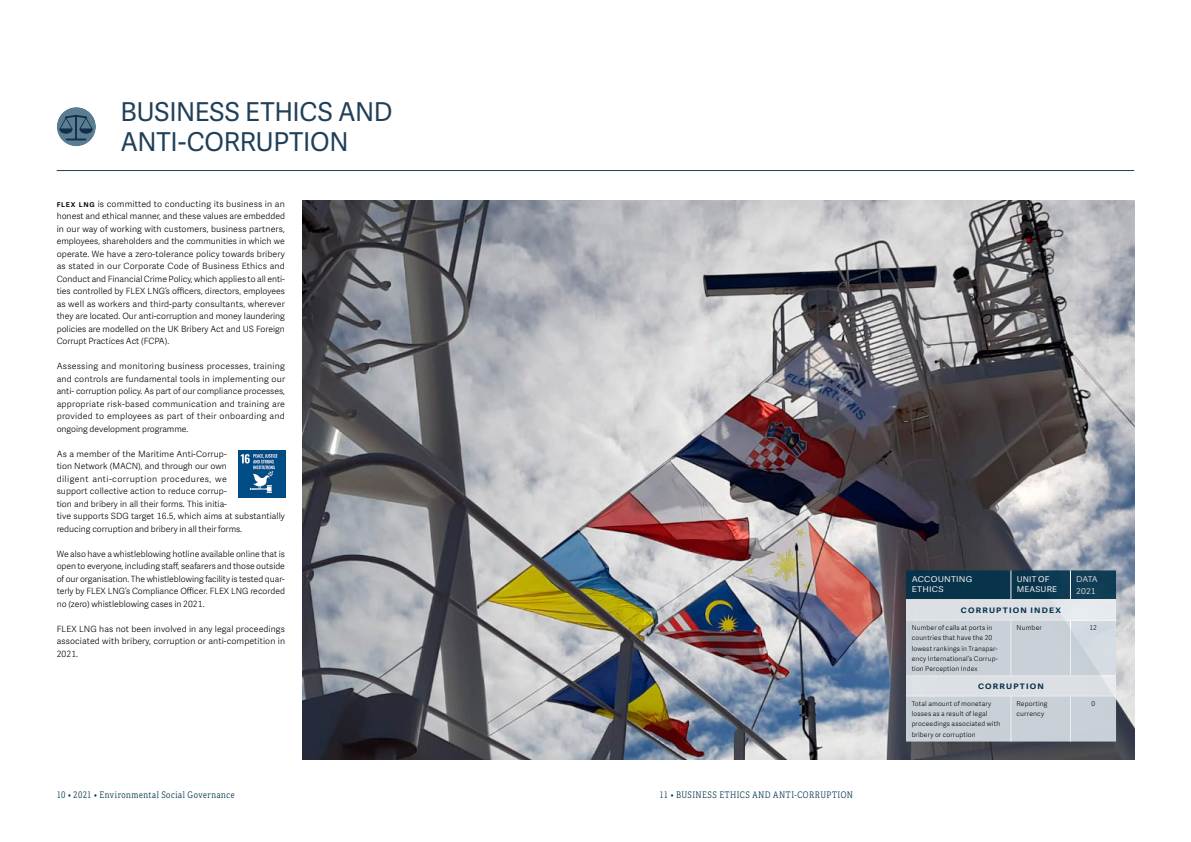
<style>
.page{position:relative;width:1191px;height:842px;background:#fff}
.page>*{position:absolute;margin:0;border:0;box-sizing:border-box;transform-origin:0 0}
.t1{font:26px/30px "Adelle Sans";letter-spacing:-.01em;color:#203f58}
.t2{font:9px "Adelle Condensed Lt";letter-spacing:.055em;color:#03334c}
.t3{font:300 8.6px/12.5px "Adelle Sans";color:#000;text-align:justify}
.t4{font:8px/10px "Adelle Sans";letter-spacing:.02em;color:#fff;scale:1.12 1}
.t5{font:8px/10px "Adelle Sans";letter-spacing:.02em;color:#fff;scale:1.05 1}
.t6{font:300 8px/11.9px "Adelle Sans";letter-spacing:-.025em;color:#fff;scale:1.09 1}
.t7{font:700 7.6px "Adelle Sans";letter-spacing:.135em;color:#03334c;scale:1.13 1}
.t8{font:300 6.7px/10.1px "Adelle Sans";letter-spacing:.02em;color:#000}
.s1{font-weight:600}
</style>
<div class="page">
<div style="left:57px;top:107px;width:39px;height:39px;background:#5a7d92;border-radius:50%"></div>
<svg style="left:59px;top:115px;width:34px;height:25px"></svg>
<img style="left:302px;top:200px;width:832px;height:560px">
<hr style="left:57px;top:170px;width:1077px;height:1px;background:#203f58">
<svg style="left:906px;top:570px;width:210px;height:171px;background:#aebac3"></svg>
<hr style="left:906px;top:599px;width:105px;height:1px;background:#fff">
<hr style="left:1011px;top:599px;width:59px;height:1px;background:#fff">
<hr style="left:1070px;top:599px;width:46px;height:1px;background:#fff">
<hr style="left:906px;top:620px;width:105px;height:1px;background:#fff">
<hr style="left:1011px;top:620px;width:59px;height:1px;background:#fff">
<hr style="left:1010px;top:621px;width:1px;height:54px;background:#fff">
<hr style="left:1070px;top:620px;width:46px;height:1px;background:#fff">
<hr style="left:1070px;top:621px;width:1px;height:54px;background:#fff">
<hr style="left:1010px;top:697px;width:1px;height:44px;background:#fff">
<hr style="left:1070px;top:697px;width:1px;height:44px;background:#fff">
<hr style="left:906px;top:675px;width:105px;height:1px;background:#fff">
<hr style="left:1011px;top:675px;width:59px;height:1px;background:#fff">
<hr style="left:1070px;top:675px;width:46px;height:1px;background:#fff">
<hr style="left:906px;top:696px;width:105px;height:1px;background:#fff">
<hr style="left:1011px;top:696px;width:59px;height:1px;background:#fff">
<hr style="left:1070px;top:696px;width:46px;height:1px;background:#fff">
<img style="left:239px;top:451px;width:46px;height:47px">
<h1 class="t1" style="left:120px;top:97px;width:274px">BUSINESS ETHICS AND<br>ANTI-CORRUPTION</h1>
<p class="t3" style="left:57px;top:198px;width:230px"><span class="s1">flex lng</span> is committed to conducting its business in an honest and ethical manner, and these values are embedded in our way of working with customers, business partners, employees, shareholders and the communities in which we operate. We have a zero-tolerance policy towards bribery as stated in our Corporate Code of Business Ethics and Conduct and Financial Crime Policy, which applies to all enti&shy;ties controlled by FLEX LNG’s officers, directors, employees as well as workers and third-party consultants, wherever they are located. Our anti-corruption and money laundering policies are modelled on the UK Bribery Act and US Foreign Corrupt Practices Act (FCPA).</p>
<p class="t3" style="left:57px;top:360px;width:230px">Assessing and monitoring business processes, training and controls are fundamental tools in implementing our anti- corruption policy. As part of our compliance processes, appropriate risk-based communication and training are provided to employees as part of their onboarding and ongoing development programme.</p>
<p class="t3" style="left:57px;top:448px;width:230px;text-align:left">As a member of the Maritime Anti-Corrup-<br>tion Network (MACN), and through our own<br>diligent anti-corruption procedures, we<br>support collective action to reduce corrup-<br>tion and bribery in all their forms. This initia-<br>tive supports SDG target 16.5, which aims at substantially reducing corruption and bribery in all their forms.</p>
<p class="t3" style="left:57px;top:548px;width:230px">We also have a whistleblowing hotline available online that is open to everyone, including staff, seafarers and those outside of our organisation. The whistleblowing facility is tested quar&shy;terly by FLEX LNG’s Compliance Officer. FLEX LNG recorded no (zero) whistleblowing cases in 2021.</p>
<p class="t3" style="left:57px;top:623px;width:230px">FLEX LNG has not been involved in any legal proceedings associated with bribery, corruption or anti-competition in 2021.</p>
<p class="t2" style="left:57px;top:788px;width:179px">10 • 2021 • Environmental Social Governance</p>
<p class="t2" style="left:659px;top:788px;width:195px">11 • BUSINESS ETHICS AND ANTI-CORRUPTION</p>
<p class="t4" style="left:911px;top:574px;width:56px">ACCOUNTING<br>ETHICS</p>
<p class="t5" style="left:1016px;top:574px;width:40px">UNIT OF<br>MEASURE</p>
<p class="t6" style="left:1076px;top:574px;width:21px">DATA<br>2021</p>
<p class="t7" style="left:961px;top:605px;width:90px">CORRUPTION INDEX</p>
<p class="t8" style="left:911px;top:623px;width:88px">Number of calls at ports in countries that have the 20 lowest rankings in Transpar&shy;ency International’s Corrup&shy;tion Perception Index</p>
<p class="t8" style="left:1016px;top:623px;width:27px">Number</p>
<p class="t8" style="left:1089px;top:623px;width:9px">12</p>
<p class="t7" style="left:978px;top:682px;width:60px">CORRUPTION</p>
<p class="t8" style="left:911px;top:699px;width:90px">Total amount of monetary losses as a result of legal proceedings associated with bribery or corruption</p>
<p class="t8" style="left:1016px;top:699px;width:33px">Reporting currency</p>
<p class="t8" style="left:1091px;top:699px;width:5px">0</p>
</div>
